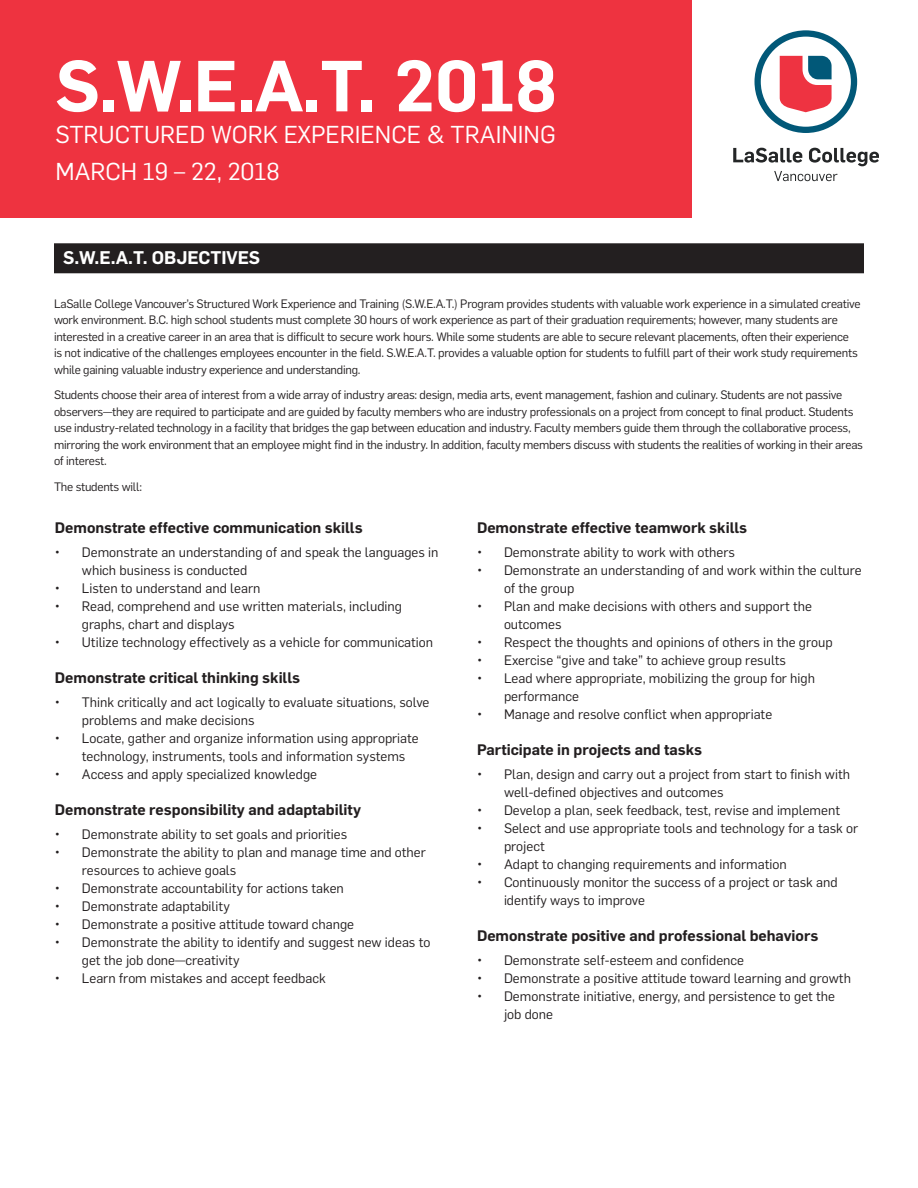
<style>
.page{position:relative;width:918px;height:1188px;background:#fff}
.page>*{position:absolute;margin:0;border:0;box-sizing:border-box;transform-origin:0 0}
.t1{font:600 70.8px "Flama";color:#fff}
.t2{font:24px/37.5px "Flama";color:#fff}
.t3{font:600 18px "Flama";color:#fff}
.t4{font:600 15px "Flama";color:#231f20}
.t5{font:13.5px/18px "Flama";color:#231f20}
.t6{font:12px/16.5px "Flama";letter-spacing:-.02em;color:#231f20}
</style>
<div class="page">
<svg style="left:755px;top:30px;width:102px;height:103px"></svg>
<svg style="left:733px;top:148px;width:146px;height:33px"></svg>
<div style="left:0;top:0;width:691px;height:218px;background:#ee3340"></div>
<div style="left:54px;top:243px;width:810px;height:30px;background:#231f20"></div>
<h1 class="t1" style="left:55px;top:35px;width:503px">S.W.E.A.T. 2018</h1>
<h2 class="t2" style="left:55px;top:114px;width:502px">STRUCTURED WORK EXPERIENCE &amp; TRAINING<br>MARCH 19 – 22, 2018</h2>
<h3 class="t3" style="left:63px;top:245px;width:199px">S.W.E.A.T. OBJECTIVES</h3>
<p class="t6" style="left:54px;top:295px;width:808px">LaSalle College Vancouver’s Structured Work Experience and Training (S.W.E.A.T.) Program provides students with valuable work experience in a simulated creative work environment. B.C. high school students must complete 30 hours of work experience as part of their graduation requirements; however, many students are interested in a creative career in an area that is difficult to secure work hours. While some students are able to secure relevant placements, often their experience<br>is not indicative of the challenges employees encounter in the field. S.W.E.A.T. provides a valuable option for students to fulfill part of their work study requirements while gaining valuable industry experience and understanding.</p>
<p class="t6" style="left:54px;top:386px;width:811px">Students choose their area of interest from a wide array of industry areas: design, media arts, event management, fashion and culinary. Students are not passive observers—they are required to participate and are guided by faculty members who are industry professionals on a project from concept to final product. Students use industry-related technology in a facility that bridges the gap between education and industry. Faculty members guide them through the collaborative process, mirroring the work environment that an employee might find in the industry. In addition, faculty members discuss with students the realities of working in their areas of interest.</p>
<p class="t6" style="left:54px;top:478px;width:90px">The students will:</p>
<p class="t4" style="left:55px;top:516px;width:309px">Demonstrate effective communication skills</p>
<p class="t5" style="left:82px;top:542px;width:358px;text-indent:-27px">• Demonstrate an understanding of and speak the languages in which business is conducted</p>
<p class="t5" style="left:55px;top:578px;width:207px">• Listen to understand and learn</p>
<p class="t5" style="left:82px;top:596px;width:322px;text-indent:-27px">• Read, comprehend and use written materials, including graphs, chart and displays</p>
<p class="t5" style="left:55px;top:632px;width:380px">• Utilize technology effectively as a vehicle for communication</p>
<p class="t4" style="left:55px;top:666px;width:247px">Demonstrate critical thinking skills</p>
<p class="t5" style="left:82px;top:692px;width:349px;text-indent:-27px">• Think critically and act logically to evaluate situations, solve problems and make decisions</p>
<p class="t5" style="left:82px;top:728px;width:338px;text-indent:-27px">• Locate, gather and organize information using appropriate technology, instruments, tools and information systems</p>
<p class="t5" style="left:55px;top:764px;width:264px">• Access and apply specialized knowledge</p>
<p class="t4" style="left:55px;top:798px;width:308px">Demonstrate responsibility and adaptability</p>
<p class="t5" style="left:55px;top:824px;width:294px">• Demonstrate ability to set goals and priorities</p>
<p class="t5" style="left:82px;top:842px;width:345px;text-indent:-27px">• Demonstrate the ability to plan and manage time and other resources to achieve goals</p>
<p class="t5" style="left:55px;top:878px;width:290px">• Demonstrate accountability for actions taken</p>
<p class="t5" style="left:55px;top:896px;width:177px">• Demonstrate adaptability</p>
<p class="t5" style="left:55px;top:914px;width:301px">• Demonstrate a positive attitude toward change</p>
<p class="t5" style="left:82px;top:932px;width:350px;text-indent:-27px">• Demonstrate the ability to identify and suggest new ideas to get the job done—creativity</p>
<p class="t5" style="left:55px;top:968px;width:272px">• Learn from mistakes and accept feedback</p>
<p class="t4" style="left:477px;top:516px;width:272px">Demonstrate effective teamwork skills</p>
<p class="t5" style="left:477px;top:542px;width:259px">• Demonstrate ability to work with others</p>
<p class="t5" style="left:504px;top:560px;width:359px;text-indent:-27px">• Demonstrate an understanding of and work within the culture of the group</p>
<p class="t5" style="left:504px;top:596px;width:310px;text-indent:-27px">• Plan and make decisions with others and support the outcomes</p>
<p class="t5" style="left:477px;top:632px;width:357px">• Respect the thoughts and opinions of others in the group</p>
<p class="t5" style="left:477px;top:650px;width:310px">• Exercise “give and take” to achieve group results</p>
<p class="t5" style="left:504px;top:668px;width:313px;text-indent:-27px">• Lead where appropriate, mobilizing the group for high performance</p>
<p class="t5" style="left:477px;top:704px;width:297px">• Manage and resolve conflict when appropriate</p>
<p class="t4" style="left:477px;top:738px;width:227px">Participate in projects and tasks</p>
<p class="t5" style="left:504px;top:764px;width:348px;text-indent:-27px">• Plan, design and carry out a project from start to finish with well-defined objectives and outcomes</p>
<p class="t5" style="left:477px;top:800px;width:365px">• Develop a plan, seek feedback, test, revise and implement</p>
<p class="t5" style="left:504px;top:818px;width:356px;text-indent:-27px">• Select and use appropriate tools and technology for a task or project</p>
<p class="t5" style="left:477px;top:854px;width:311px">• Adapt to changing requirements and information</p>
<p class="t5" style="left:504px;top:872px;width:335px;text-indent:-27px">• Continuously monitor the success of a project or task and identify ways to improve</p>
<p class="t4" style="left:477px;top:924px;width:343px">Demonstrate positive and professional behaviors</p>
<p class="t5" style="left:477px;top:950px;width:269px">• Demonstrate self-esteem and confidence</p>
<p class="t5" style="left:477px;top:968px;width:375px">• Demonstrate a positive attitude toward learning and growth</p>
<p class="t5" style="left:504px;top:986px;width:333px;text-indent:-27px">• Demonstrate initiative, energy, and persistence to get the job done</p>
</div>
